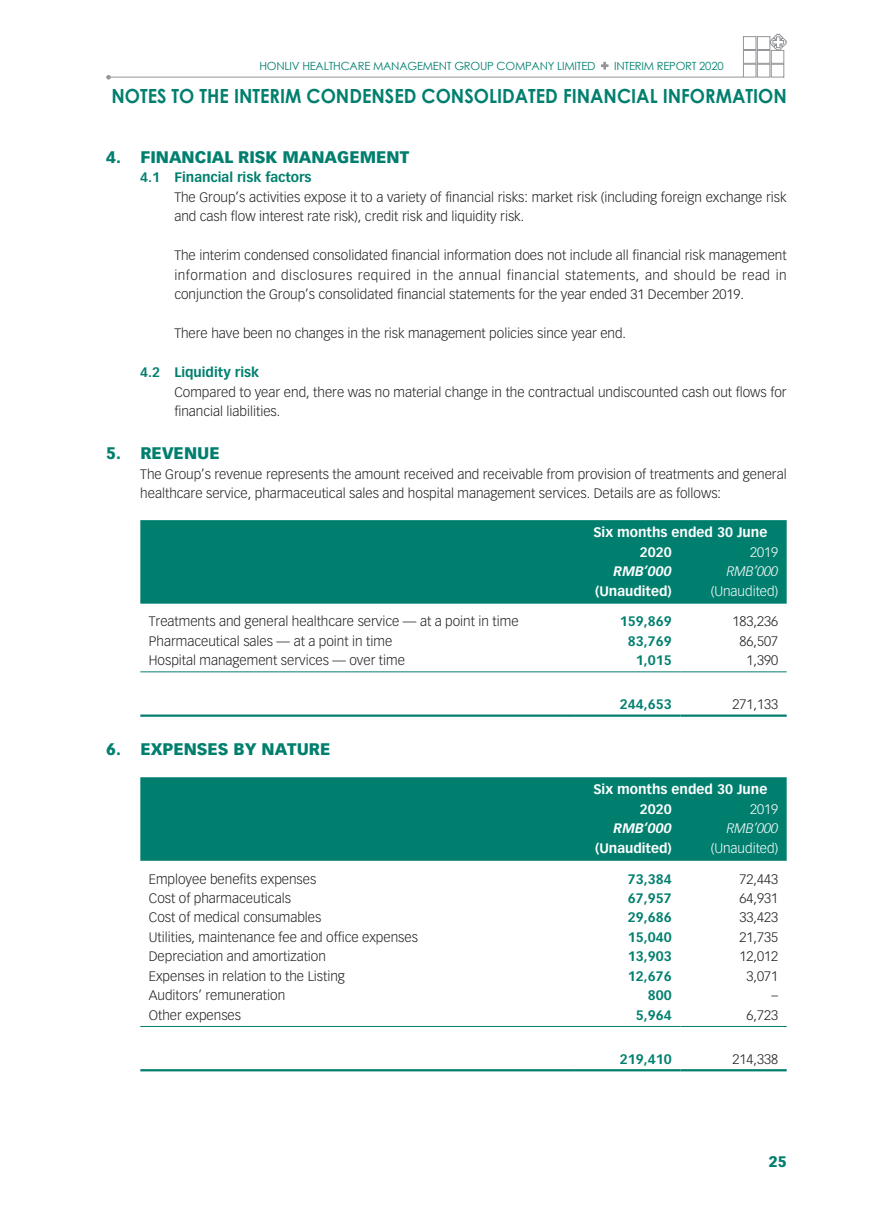
<style>
.page{position:relative;width:893px;height:1212px;background:#fff}
.page>*{position:absolute;margin:0;border:0;box-sizing:border-box;transform-origin:0 0}
.t1{font:700 19.5px "Century Gothic";color:#007f6e;scale:.93 1}
.t2{font:900 16.5px "Vectora LT Std";color:#007f6e}
.t3{font:900 15px "Vectora LT Std";color:#007f6e}
.t4{font:300 13.5px/19.5px "Vectora LT Std";color:#231f20}
.t5{font:700 13.5px "Vectora LT Std";color:#007f6e}
.t6{font:700 13.5px/19.5px "Vectora LT Std";color:#fff}
.t7{font:300 13.5px "Vectora LT Std";color:#fff}
.t8{font:italic 700 13.5px "Vectora LT Std";color:#fff}
.t9{font:italic 300 13.5px "Vectora LT Std";color:#fff}
.t10{font:11.25px "Century Gothic";letter-spacing:-.02em;color:#007f6e}
</style>
<div class="page">
<div style="left:743px;top:36px;width:13px;height:14px;border:1px solid #939598"></div>
<div style="left:743px;top:50px;width:13px;height:14px;border:1px solid #939598"></div>
<div style="left:757px;top:36px;width:13px;height:14px;border:1px solid #939598"></div>
<div style="left:757px;top:50px;width:13px;height:14px;border:1px solid #939598"></div>
<div style="left:757px;top:64px;width:13px;height:13px;border:1px solid #939598"></div>
<div style="left:771px;top:50px;width:13px;height:14px;border:1px solid #939598"></div>
<div style="left:771px;top:64px;width:14px;height:14px;border:1px solid #939598"></div>
<svg style="left:769px;top:33px;width:18px;height:19px"></svg>
<svg style="left:106px;top:62px;width:651px;height:18px"></svg>
<div style="left:140px;top:520px;width:647px;height:84px;background:#007f6e"></div>
<hr style="left:140px;top:671px;width:434px;height:1px;background:#007f6e">
<hr style="left:574px;top:671px;width:106px;height:1px;background:#007f6e">
<hr style="left:680px;top:671px;width:107px;height:1px;background:#007f6e">
<hr style="left:140px;top:714px;width:434px;height:3px;background:#007f6e">
<hr style="left:574px;top:714px;width:106px;height:3px;background:#007f6e">
<hr style="left:680px;top:714px;width:107px;height:3px;background:#007f6e">
<div style="left:140px;top:777px;width:647px;height:84px;background:#007f6e"></div>
<hr style="left:140px;top:1026px;width:434px;height:1px;background:#007f6e">
<hr style="left:574px;top:1026px;width:106px;height:1px;background:#007f6e">
<hr style="left:680px;top:1026px;width:107px;height:1px;background:#007f6e">
<hr style="left:140px;top:1069px;width:434px;height:2px;background:#007f6e">
<hr style="left:574px;top:1069px;width:106px;height:2px;background:#007f6e">
<hr style="left:680px;top:1069px;width:107px;height:2px;background:#007f6e">
<p class="t10" style="left:259px;top:58px;width:338px">HONLIV HEALTHCARE MANAGEMENT GROUP COMPANY LIMITED</p>
<p class="t10" style="left:614px;top:58px;width:111px">INTERIM REPORT 2020</p>
<h1 class="t1" style="left:111px;top:81px;width:728px">NOTES TO THE INTERIM CONDENSED CONSOLIDATED FINANCIAL INFORMATION</h1>
<p class="t2" style="left:106px;top:146px;width:304px">4. FINANCIAL RISK MANAGEMENT</p>
<p class="t5" style="left:140px;top:169px;width:173px">4.1 Financial risk factors</p>
<p class="t4" style="left:174px;top:187px;width:614px">The Group’s activities expose it to a variety of financial risks: market risk (including foreign exchange risk and cash flow interest rate risk), credit risk and liquidity risk.</p>
<p class="t4" style="left:174px;top:246px;width:614px;text-align:justify">The interim condensed consolidated financial information does not include all financial risk management information and disclosures required in the annual financial statements, and should be read in conjunction the Group’s consolidated financial statements for the year ended 31 December 2019.</p>
<p class="t4" style="left:174px;top:324px;width:453px">There have been no changes in the risk management policies since year end.</p>
<p class="t5" style="left:140px;top:364px;width:120px">4.2 Liquidity risk</p>
<p class="t4" style="left:174px;top:382px;width:614px">Compared to year end, there was no material change in the contractual undiscounted cash out flows for financial liabilities.</p>
<p class="t2" style="left:106px;top:443px;width:115px">5. REVENUE</p>
<p class="t4" style="left:140px;top:464px;width:648px">The Group’s revenue represents the amount received and receivable from provision of treatments and general healthcare service, pharmaceutical sales and hospital management services. Details are as follows:</p>
<p class="t6" style="left:640px;top:523px;width:129px;text-indent:-47px">Six months ended 30 June<br>2020</p>
<p class="t7" style="left:750px;top:544px;width:30px">2019</p>
<p class="t8" style="left:614px;top:563px;width:60px">RMB’000</p>
<p class="t9" style="left:727px;top:563px;width:53px">RMB’000</p>
<p class="t6" style="left:595px;top:581px;width:78px">(Unaudited)</p>
<p class="t7" style="left:711px;top:583px;width:69px">(Unaudited)</p>
<p class="t4" style="left:149px;top:612px;width:371px">Treatments and general healthcare service — at a point in time</p>
<p class="t5" style="left:620px;top:613px;width:53px">159,869</p>
<p class="t4" style="left:732px;top:612px;width:47px">183,236</p>
<p class="t4" style="left:149px;top:631px;width:245px">Pharmaceutical sales — at a point in time</p>
<p class="t5" style="left:628px;top:633px;width:45px">83,769</p>
<p class="t4" style="left:740px;top:631px;width:40px">86,507</p>
<p class="t4" style="left:149px;top:651px;width:258px">Hospital management services — over time</p>
<p class="t5" style="left:636px;top:652px;width:37px">1,015</p>
<p class="t4" style="left:747px;top:651px;width:33px">1,390</p>
<p class="t5" style="left:620px;top:696px;width:53px">244,653</p>
<p class="t4" style="left:732px;top:694px;width:47px">271,133</p>
<p class="t2" style="left:106px;top:739px;width:226px">6. EXPENSES BY NATURE</p>
<p class="t6" style="left:640px;top:780px;width:129px;text-indent:-47px">Six months ended 30 June<br>2020</p>
<p class="t7" style="left:750px;top:801px;width:30px">2019</p>
<p class="t8" style="left:614px;top:820px;width:60px">RMB’000</p>
<p class="t9" style="left:727px;top:821px;width:53px">RMB’000</p>
<p class="t6" style="left:595px;top:838px;width:78px">(Unaudited)</p>
<p class="t7" style="left:711px;top:840px;width:69px">(Unaudited)</p>
<p class="t4" style="left:149px;top:869px;width:169px">Employee benefits expenses</p>
<p class="t5" style="left:628px;top:870px;width:45px">73,384</p>
<p class="t4" style="left:740px;top:869px;width:40px">72,443</p>
<p class="t4" style="left:149px;top:888px;width:144px">Cost of pharmaceuticals</p>
<p class="t5" style="left:628px;top:890px;width:45px">67,957</p>
<p class="t4" style="left:740px;top:888px;width:40px">64,931</p>
<p class="t4" style="left:149px;top:908px;width:174px">Cost of medical consumables</p>
<p class="t5" style="left:628px;top:909px;width:45px">29,686</p>
<p class="t4" style="left:740px;top:908px;width:40px">33,423</p>
<p class="t4" style="left:149px;top:927px;width:271px">Utilities, maintenance fee and office expenses</p>
<p class="t5" style="left:628px;top:929px;width:45px">15,040</p>
<p class="t4" style="left:740px;top:927px;width:40px">21,735</p>
<p class="t4" style="left:149px;top:947px;width:179px">Depreciation and amortization</p>
<p class="t5" style="left:628px;top:948px;width:45px">13,903</p>
<p class="t4" style="left:740px;top:947px;width:40px">12,012</p>
<p class="t4" style="left:149px;top:966px;width:198px">Expenses in relation to the Listing</p>
<p class="t5" style="left:628px;top:968px;width:45px">12,676</p>
<p class="t4" style="left:747px;top:966px;width:33px">3,071</p>
<p class="t4" style="left:149px;top:986px;width:138px">Auditors’ remuneration</p>
<p class="t5" style="left:648px;top:987px;width:25px">800</p>
<p class="t4" style="left:771px;top:986px;width:8px">–</p>
<p class="t4" style="left:149px;top:1005px;width:94px">Other expenses</p>
<p class="t5" style="left:636px;top:1007px;width:37px">5,964</p>
<p class="t4" style="left:747px;top:1005px;width:33px">6,723</p>
<p class="t5" style="left:620px;top:1050px;width:53px">219,410</p>
<p class="t4" style="left:732px;top:1049px;width:47px">214,338</p>
<p class="t3" style="left:769px;top:1152px;width:19px">25</p>
</div>
